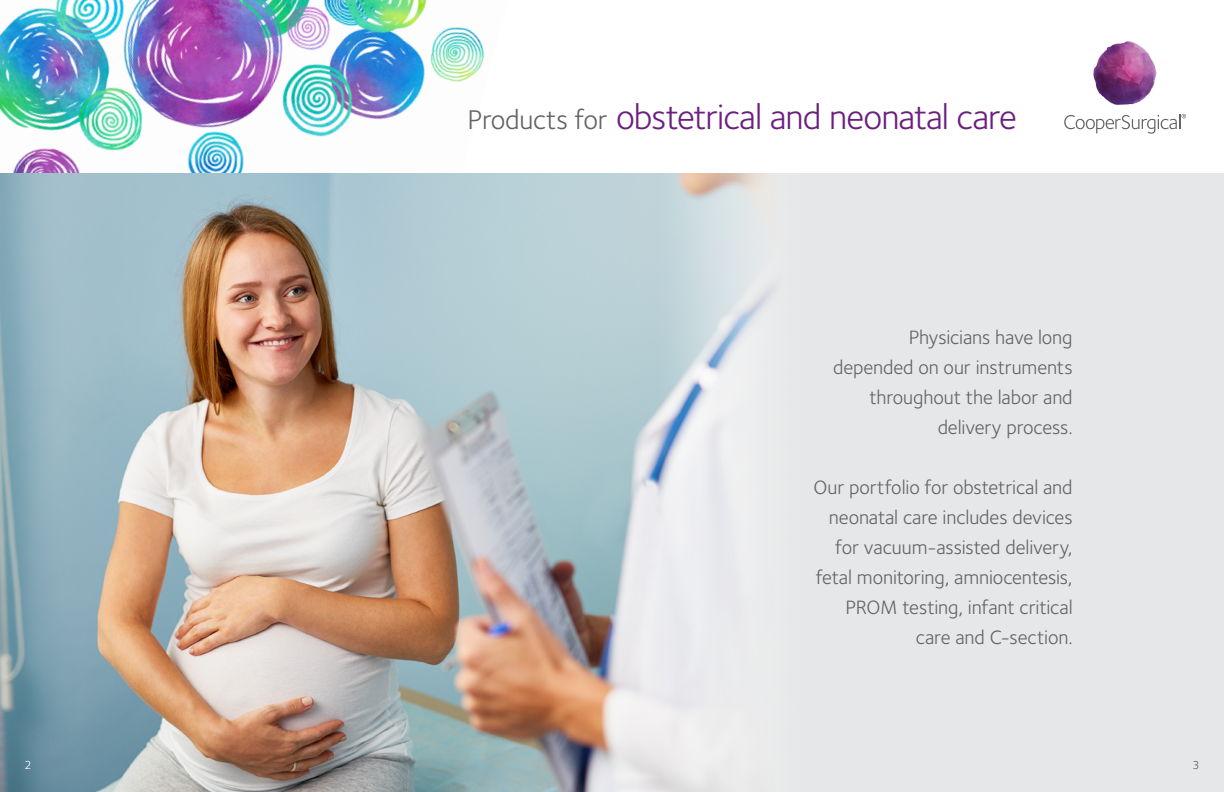
<style>
.page{position:relative;width:1224px;height:792px;background:#fff}
.page>*{position:absolute;margin:0;border:0;box-sizing:border-box;transform-origin:0 0}
.t1{font:36px "Foundry Sterling";letter-spacing:-.025em;color:#6b1f7e}
.t2{font:28px "Foundry Sterling";letter-spacing:-.015em;color:#636366}
.t3{font:20px/30px "Foundry Sterling";letter-spacing:-.005em;color:#636366;text-align:right}
.t4{font:12px "Foundry Sterling";color:#fff}
.t5{font:12px "Foundry Sterling";color:#636366}
</style>
<div class="page">
<img style="left:0;top:0;width:508px;height:174px">
<img style="left:0;top:174px;width:1224px;height:618px">
<svg style="left:1064px;top:114px;width:122px;height:20px"></svg>
<img style="left:1093px;top:41px;width:64px;height:64px">
<p class="t2" style="left:468px;top:104px;width:141px">Products for</p>
<p class="t1" style="left:616px;top:96px;width:402px">obstetrical and neonatal care</p>
<p class="t3" style="left:833px;top:322px;width:241px">Physicians have long depended on our instruments throughout the labor and delivery process.</p>
<p class="t3" style="left:814px;top:472px;width:261px">Our portfolio for obstetrical and neonatal care includes devices for vacuum-assisted delivery, fetal monitoring, amniocentesis,<br>PROM testing, infant critical care and C-section.</p>
<p class="t4" style="left:24px;top:758px;width:9px">2</p>
<p class="t5" style="left:1192px;top:758px;width:9px">3</p>
</div>
